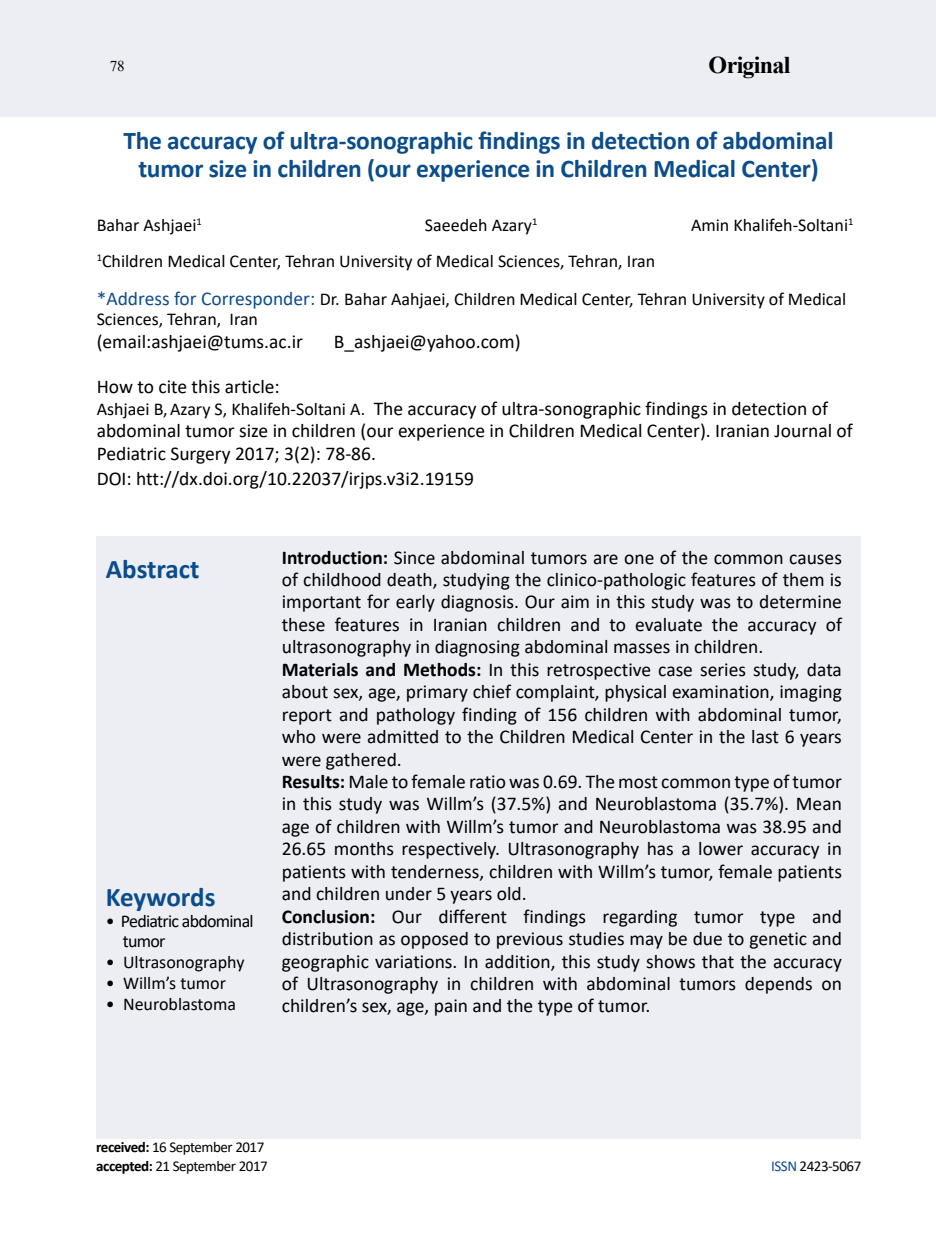
<style>
.page{position:relative;width:936px;height:1234px;background:#fff}
.page>*{position:absolute;margin:0;border:0;box-sizing:border-box;transform-origin:0 0}
.t1{font:700 27px "Calibri";letter-spacing:-.005em;color:#0b4d8b}
.t2{font:700 25.5px/28.5px "Calibri";letter-spacing:-.01em;color:#0b4d8b;text-align:center}
.t3{font:700 24px "Times New Roman";letter-spacing:-.03em;color:#000}
.t4{font:19.5px/22.4px "Calibri";color:#000}
.t5{font:18px/37.5px "Calibri";color:#000}
.t6{font:18px/20.7px "Calibri";letter-spacing:-.04em;color:#000}
.t7{font:15px/19.8px "Calibri";letter-spacing:-.03em;color:#000}
.t8{font:15px "Times New Roman";color:#000}
.s1{font-size:19.5px;color:#0b4d8b}
.s2{font-size:18px}
.s3{font-weight:700}
.s4{color:#0b4d8b}
</style>
<div class="page">
<div style="left:0;top:0;width:935px;height:117px;background:#edeef4"></div>
<div style="left:96px;top:536px;width:765px;height:601px;background:#edeef4"></div>
<p class="t8" style="left:110px;top:55px;width:16px">78</p>
<p class="t3" style="left:708px;top:48px;width:84px">Original</p>
<h2 class="t2" style="left:123px;top:126px;width:711px">The accuracy of ultra-sonographic findings in detection of abdominal tumor size in children (our experience in Children Medical Center)</h2>
<p class="t5" style="left:97px;top:206px;width:107px">Bahar Ashjaei<sup>1</sup></p>
<p class="t5" style="left:425px;top:206px;width:114px">Saeedeh Azary<sup>1</sup></p>
<p class="t5" style="left:691px;top:206px;width:164px">Amin Khalifeh-Soltani<sup>1</sup></p>
<p class="t5" style="left:97px;top:242px;width:751px"><sup>1</sup>Children Medical Center, Tehran University of Medical Sciences, Tehran, Iran<br><span class="s1">*Address for Corresponder:</span> Dr. Bahar Aahjaei, Children Medical Center, Tehran University of Medical</p>
<p class="t5" style="left:97px;top:300px;width:163px">Sciences, Tehran, Iran</p>
<p class="t4" style="left:97px;top:329px;width:208px">(email:ashjaei@tums.ac.ir</p>
<p class="t4" style="left:334px;top:329px;width:188px">B_ashjaei@yahoo.com)</p>
<p class="t4" style="left:97px;top:374px;width:757px">How to cite this article:<br><span class="s2">Ashjaei B,Azary S, Khalifeh-Soltani A.</span> The accuracy of ultra-sonographic findings in detection of abdominal tumor size in children (our experience in Children Medical Center). Iranian Journal of Pediatric Surgery 2017; 3(2): 78-86.</p>
<p class="t4" style="left:97px;top:467px;width:379px">DOI: htt://dx.doi.org/10.22037/irjps.v3i2.19159</p>
<h1 class="t1" style="left:106px;top:549px;width:95px">Abstract</h1>
<h1 class="t1" style="left:106px;top:877px;width:111px">Keywords</h1>
<p class="t6" style="left:123px;top:909px;width:132px;text-indent:-17px">• Pediatric abdominal tumor</p>
<p class="t5" style="left:106px;top:942px;width:140px">• Ultrasonography</p>
<p class="t5" style="left:106px;top:963px;width:122px">• Willm’s tumor</p>
<p class="t5" style="left:106px;top:984px;width:132px">• Neuroblastoma</p>
<p class="t4" style="left:282px;top:545px;width:561px"><span class="s3">Introduction:</span> Since abdominal tumors are one of the common causes of childhood death, studying the clinico-pathologic features of them is important for early diagnosis. Our aim in this study was to determine these features in Iranian children and to evaluate the accuracy of ultrasonography in diagnosing abdominal masses in children.<br><span class="s3">Materials and Methods:</span> In this retrospective case series study, data about sex, age, primary chief complaint, physical examination, imaging report and pathology finding of 156 children with abdominal tumor, who were admitted to the Children Medical Center in the last 6 years were gathered.<br><span class="s3">Results:</span> Male to female ratio was 0.69. The most common type of tumor in this study was Willm’s (37.5%) and Neuroblastoma (35.7%). Mean age of children with Willm’s tumor and Neuroblastoma was 38.95 and 26.65 months respectively. Ultrasonography has a lower accuracy in patients with tenderness, children with Willm’s tumor, female patients and children under 5 years old.<br><span class="s3">Conclusion:</span> Our different findings regarding tumor type and distribution as opposed to previous studies may be due to genetic and geographic variations. In addition, this study shows that the accuracy of Ultrasonography in children with abdominal tumors depends on children’s sex, age, pain and the type of tumor.</p>
<p class="t7" style="left:96px;top:1136px;width:173px"><span class="s3">received:</span> 16 September 2017 <span class="s3">accepted:</span> 21 September 2017</p>
<p class="t7" style="left:771px;top:1155px;width:92px"><span class="s4">ISSN</span> 2423-5067</p>
</div>
